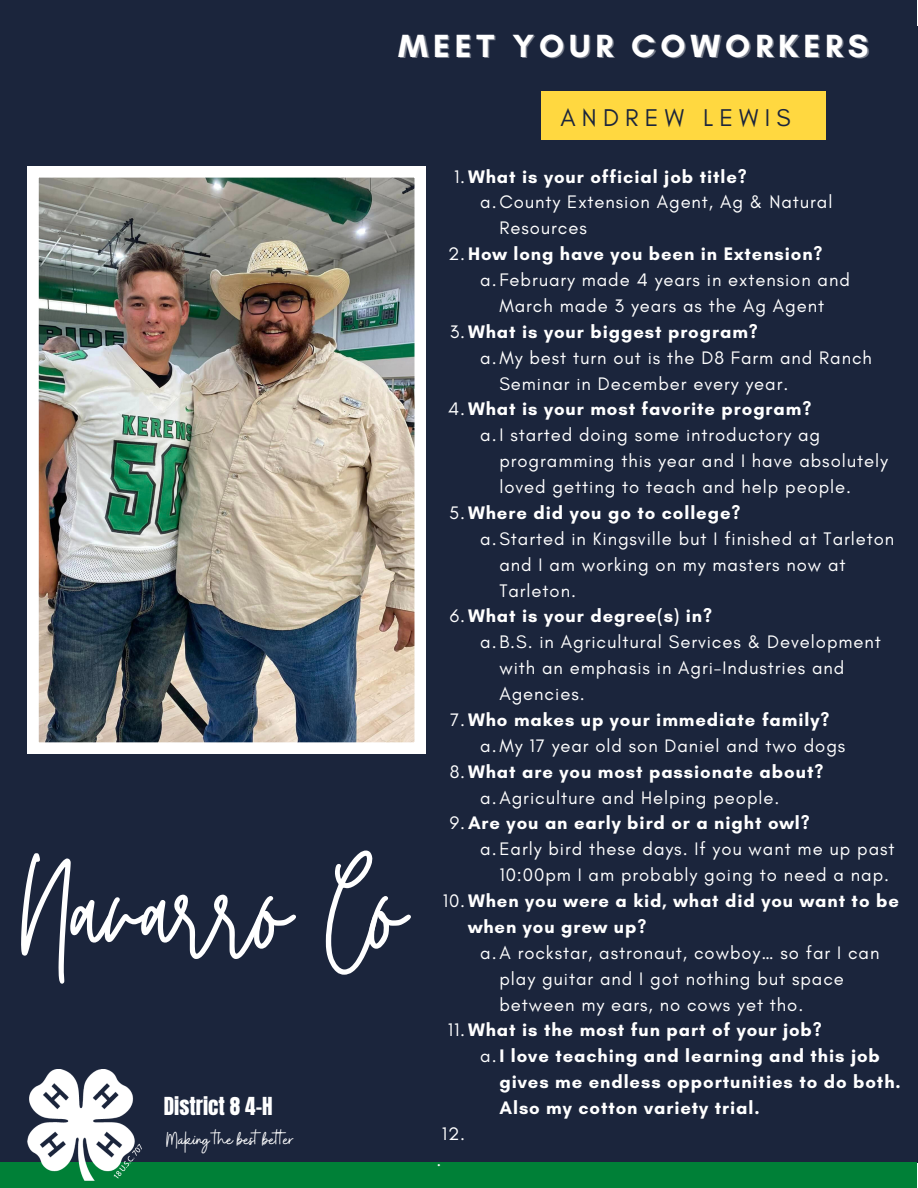
<style>
.page{position:relative;width:918px;height:1188px;background:#fff}
.page>*{position:absolute;margin:0;border:0;box-sizing:border-box;transform-origin:0 0}
.t1{font:115.5px "Twister";color:#fff}
.t2{font:700 32.7px "Glacial Indifference";letter-spacing:.15em;color:#fff}
.t3{font:24.75px "Glacial Indifference";letter-spacing:.25em;color:#1b253c}
.t4{font:21.15px "Buffalo";color:#fff}
.t5{font:21.15px "Anton";color:#fff}
.t6{font:18.45px "Glacial Indifference";letter-spacing:.05em;color:#fff}
.t7{font:700 18.45px "Glacial Indifference";letter-spacing:.05em;color:#fff}
.s1{font-weight:400}
</style>
<div class="page">
<div style="left:0;top:26px;width:918px;height:1136px;background:#1b253c"></div>
<div style="left:0;top:0;width:917px;height:28px;background:#1b253c"></div>
<div style="left:5px;top:1162px;width:911px;height:26px;background:#008037"></div>
<div style="left:541px;top:92px;width:285px;height:47px;background:#ffd840"></div>
<div style="left:0;top:1162px;width:341px;height:26px;background:#008037"></div>
<img style="left:28px;top:1070px;width:113px;height:110px">
<img style="left:28px;top:166px;width:398px;height:588px">
<h2 class="t2" style="left:398px;top:26px;width:472px">MEET YOUR COWORKERS</h2>
<h1 class="t1" style="left:16px;top:827px;width:393px">Navarro Co</h1>
<p class="t5" style="left:164px;top:1091px;width:110px">District 8 4-H</p>
<p class="t4" style="left:167px;top:1126px;width:129px">Making the best bet er</p>
<h3 class="t3" style="left:561px;top:102px;width:232px">ANDREW LEWIS</h3>
<p class="t7" style="left:454px;top:165px;width:294px"><span class="s1">1.</span>What is your official job title?</p>
<p class="t6" style="left:480px;top:191px;width:354px">a.County Extension Agent, Ag &amp; Natural</p>
<p class="t6" style="left:499px;top:217px;width:89px">Resources</p>
<p class="t7" style="left:448px;top:243px;width:376px"><span class="s1">2.</span>How long have you been in Extension?</p>
<p class="t6" style="left:480px;top:268px;width:371px">a.February made 4 years in extension and</p>
<p class="t6" style="left:499px;top:294px;width:326px">March made 3 years as the Ag Agent</p>
<p class="t7" style="left:450px;top:320px;width:310px"><span class="s1">3.</span>What is your biggest program?</p>
<p class="t6" style="left:480px;top:346px;width:393px">a.My best turn out is the D8 Farm and Ranch</p>
<p class="t6" style="left:499px;top:372px;width:290px">Seminar in December every year.</p>
<p class="t7" style="left:448px;top:398px;width:365px"><span class="s1">4.</span>What is your most favorite program?</p>
<p class="t6" style="left:480px;top:424px;width:341px">a.I started doing some introductory ag</p>
<p class="t6" style="left:499px;top:450px;width:390px">programming this year and I have absolutely</p>
<p class="t6" style="left:499px;top:475px;width:353px">loved getting to teach and help people.</p>
<p class="t7" style="left:449px;top:501px;width:293px"><span class="s1">5.</span>Where did you go to college?</p>
<p class="t6" style="left:480px;top:527px;width:415px">a.Started in Kingsville but I finished at Tarleton</p>
<p class="t6" style="left:499px;top:553px;width:348px">and I am working on my masters now at</p>
<p class="t6" style="left:499px;top:579px;width:78px">Tarleton.</p>
<p class="t7" style="left:450px;top:605px;width:264px"><span class="s1">6.</span>What is your degree(s) in?</p>
<p class="t6" style="left:480px;top:631px;width:402px">a.B.S. in Agricultural Services &amp; Development</p>
<p class="t6" style="left:499px;top:657px;width:346px">with an emphasis in Agri-Industries and</p>
<p class="t6" style="left:499px;top:682px;width:87px">Agencies.</p>
<p class="t7" style="left:450px;top:708px;width:381px"><span class="s1">7.</span>Who makes up your immediate family?</p>
<p class="t6" style="left:480px;top:734px;width:367px">a.My 17 year old son Daniel and two dogs</p>
<p class="t7" style="left:450px;top:760px;width:375px"><span class="s1">8.</span>What are you most passionate about?</p>
<p class="t6" style="left:480px;top:786px;width:301px">a.Agriculture and Helping people.</p>
<p class="t7" style="left:450px;top:812px;width:361px"><span class="s1">9.</span>Are you an early bird or a night owl?</p>
<p class="t6" style="left:480px;top:838px;width:416px">a.Early bird these days. If you want me up past</p>
<p class="t6" style="left:499px;top:864px;width:391px">10:00pm I am probably going to need a nap.</p>
<p class="t7" style="left:443px;top:889px;width:458px"><span class="s1">10.</span>When you were a kid, what did you want to be</p>
<p class="t7" style="left:468px;top:915px;width:180px">when you grew up?</p>
<p class="t6" style="left:480px;top:941px;width:401px">a.A rockstar, astronaut, cowboy… so far I can</p>
<p class="t6" style="left:499px;top:967px;width:346px">play guitar and I got nothing but space</p>
<p class="t6" style="left:499px;top:993px;width:305px">between my ears, no cows yet tho.</p>
<p class="t7" style="left:448px;top:1019px;width:376px"><span class="s1">11.</span>What is the most fun part of your job?</p>
<p class="t7" style="left:480px;top:1045px;width:401px"><span class="s1">a.</span>I love teaching and learning and this job</p>
<p class="t7" style="left:499px;top:1071px;width:403px">gives me endless opportunities to do both.</p>
<p class="t7" style="left:499px;top:1096px;width:262px">Also my cotton variety trial.</p>
<p class="t6" style="left:442px;top:1122px;width:25px">12.</p>
<p class="t6" style="left:437px;top:1148px;width:6px">.</p>
</div>
